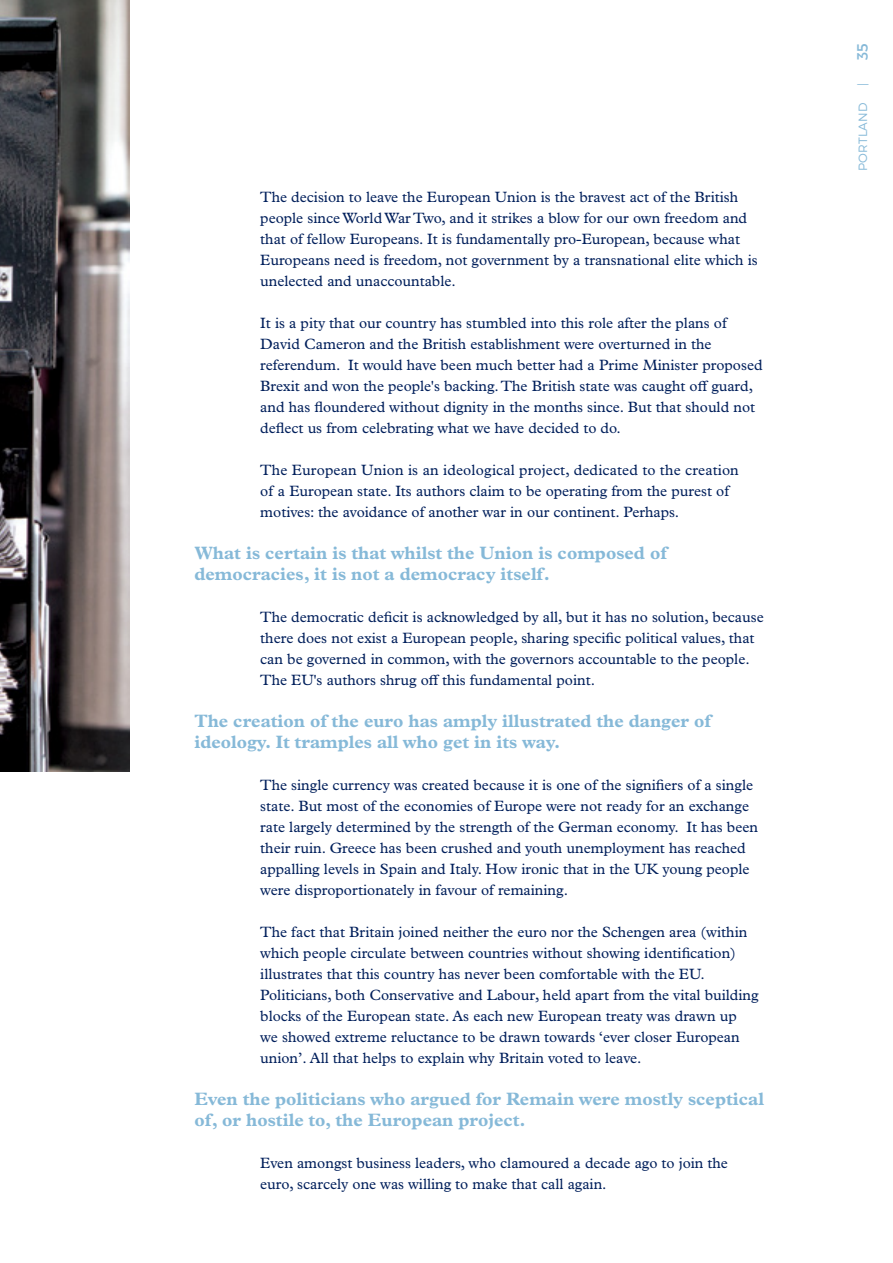
<style>
.page{position:relative;width:893px;height:1263px;background:#fff}
.page>*{position:absolute;margin:0;border:0;box-sizing:border-box;transform-origin:0 0}
.t1{font:700 18px/21px "Plantin MT Std";color:#86b9d8}
.t2{font:15px/21px "Plantin MT Std";color:#001f5b}
.t3{font:15px "Montserrat";color:#86b9d8}
.t4{font:300 12px "Montserrat";letter-spacing:.01em;color:#86b9d8}
</style>
<div class="page">
<img style="left:0;top:0;width:129px;height:772px">
<p class="t2" style="left:260px;top:186px;width:499px">The decision to leave the European Union is the bravest act of the British people since World War Two, and it strikes a blow for our own freedom and that of fellow Europeans. It is fundamentally pro-European, because what Europeans need is freedom, not government by a transnational elite which is unelected and unaccountable.</p>
<p class="t2" style="left:260px;top:312px;width:504px">It is a pity that our country has stumbled into this role after the plans of David Cameron and the British establishment were overturned in the referendum. It would have been much better had a Prime Minister proposed Brexit and won the people's backing. The British state was caught off guard, and has floundered without dignity in the months since. But that should not deflect us from celebrating what we have decided to do.</p>
<p class="t2" style="left:260px;top:459px;width:480px">The European Union is an ideological project, dedicated to the creation of a European state. Its authors claim to be operating from the purest of motives: the avoidance of another war in our continent. Perhaps.</p>
<p class="t1" style="left:194px;top:542px;width:474px">What is certain is that whilst the Union is composed of democracies, it is not a democracy itself.</p>
<p class="t2" style="left:260px;top:606px;width:505px">The democratic deficit is acknowledged by all, but it has no solution, because there does not exist a European people, sharing specific political values, that can be governed in common, with the governors accountable to the people.<br>The EU's authors shrug off this fundamental point.</p>
<p class="t1" style="left:194px;top:710px;width:518px">The creation of the euro has amply illustrated the danger of ideology. It tramples all who get in its way.</p>
<p class="t2" style="left:260px;top:774px;width:499px">The single currency was created because it is one of the signifiers of a single state. But most of the economies of Europe were not ready for an exchange rate largely determined by the strength of the German economy. It has been their ruin. Greece has been crushed and youth unemployment has reached appalling levels in Spain and Italy. How ironic that in the UK young people were disproportionately in favour of remaining.</p>
<p class="t2" style="left:260px;top:921px;width:500px">The fact that Britain joined neither the euro nor the Schengen area (within which people circulate between countries without showing identification) illustrates that this country has never been comfortable with the EU.<br>Politicians, both Conservative and Labour, held apart from the vital building blocks of the European state. As each new European treaty was drawn up<br>we showed extreme reluctance to be drawn towards ‘ever closer European union’. All that helps to explain why Britain voted to leave.</p>
<p class="t1" style="left:194px;top:1088px;width:571px">Even the politicians who argued for Remain were mostly sceptical of, or hostile to, the European project.</p>
<p class="t2" style="left:260px;top:1152px;width:469px">Even amongst business leaders, who clamoured a decade ago to join the euro, scarcely one was willing to make that call again.</p>
<p class="t3" style="left:853px;top:60px;width:18px;rotate:-90deg">35</p>
<p class="t4" style="left:856px;top:86px;width:4px;rotate:-90deg">|</p>
<p class="t4" style="left:856px;top:171px;width:69px;rotate:-90deg">PORTLAND</p>
</div>
